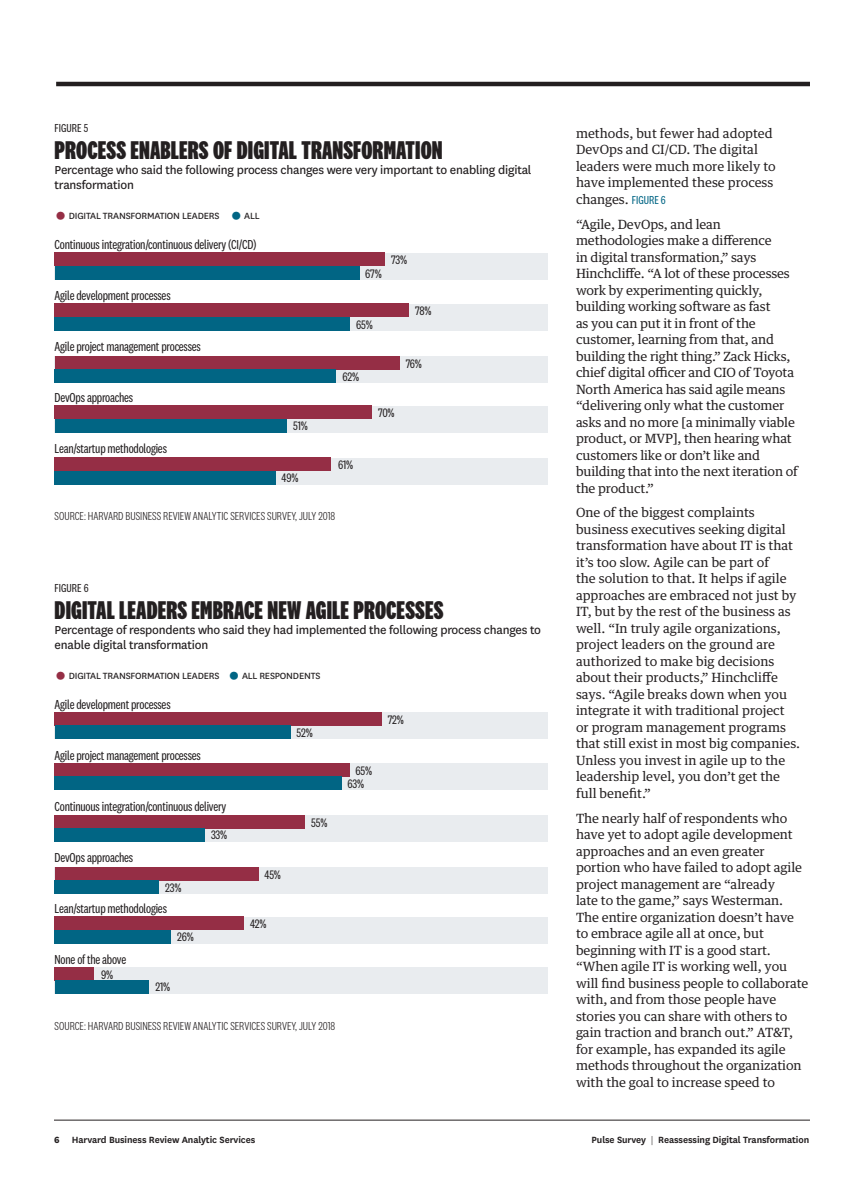
<style>
.page{position:relative;width:864px;height:1188px;background:#fff}
.page>*{position:absolute;margin:0;border:0;box-sizing:border-box;transform-origin:0 0}
.t1{font:800 26.7px "National 2 Compressed";letter-spacing:.005em;color:#231f20}
.t2{font:13.5px "National 2 Condensed";letter-spacing:-.015em;color:#231f20}
.t3{font:13.5px/15px "HBR Stationery";letter-spacing:-.015em;color:#231f20}
.t4{font:12.75px/16.5px "Guardian Text Egyp HBR";letter-spacing:-.005em;color:#231f20}
.t5{font:12.75px/13.5px "National 2 Condensed";letter-spacing:-.015em;color:#231f20}
.t6{font:300 12px "National 2 Condensed";color:#231f20}
.t7{font:12px "National 2 Condensed";color:#231f20}
.t8{font:600 10.5px "National HBR";letter-spacing:-.01em;color:#231f20}
.t9{font:10.5px "National HBR";letter-spacing:-.015em;color:#231f20}
.s1{font-family:"HBR Stationery";font-size:31.5px;color:#952e45}
.s2{font-family:"HBR Stationery";font-size:31.5px;color:#016584}
.s3{font-family:"National 2 Condensed";font-size:12px;color:#016584}
.s4{font-weight:800}
.s5{font-weight:300}
</style>
<div class="page">
<hr style="left:56px;top:82px;width:754px;height:4px;background:#231f20">
<hr style="left:54px;top:1120px;width:756px;height:1px;background:#231f20">
<div style="left:54px;top:712px;width:494px;height:27px;background:#e9ecef"></div>
<div style="left:55px;top:712px;width:327px;height:14px;background:#952e45"></div>
<div style="left:55px;top:726px;width:236px;height:13px;background:#016584"></div>
<div style="left:54px;top:763px;width:494px;height:27px;background:#e9ecef"></div>
<div style="left:54px;top:763px;width:296px;height:14px;background:#952e45"></div>
<div style="left:54px;top:777px;width:288px;height:13px;background:#016584"></div>
<div style="left:54px;top:867px;width:494px;height:27px;background:#e9ecef"></div>
<div style="left:55px;top:867px;width:203px;height:14px;background:#952e45"></div>
<div style="left:55px;top:881px;width:104px;height:13px;background:#016584"></div>
<div style="left:54px;top:917px;width:494px;height:27px;background:#e9ecef"></div>
<div style="left:55px;top:917px;width:189px;height:13px;background:#952e45"></div>
<div style="left:55px;top:930px;width:116px;height:14px;background:#016584"></div>
<div style="left:54px;top:815px;width:494px;height:27px;background:#e9ecef"></div>
<div style="left:55px;top:815px;width:250px;height:14px;background:#952e45"></div>
<div style="left:55px;top:829px;width:150px;height:13px;background:#016584"></div>
<div style="left:54px;top:967px;width:494px;height:27px;background:#e9ecef"></div>
<div style="left:55px;top:967px;width:39px;height:14px;background:#952e45"></div>
<div style="left:55px;top:981px;width:94px;height:13px;background:#016584"></div>
<div style="left:54px;top:253px;width:494px;height:27px;background:#e9ecef"></div>
<div style="left:55px;top:253px;width:330px;height:13px;background:#952e45"></div>
<div style="left:55px;top:266px;width:304px;height:14px;background:#016584"></div>
<div style="left:54px;top:304px;width:494px;height:27px;background:#e9ecef"></div>
<div style="left:54px;top:304px;width:355px;height:13px;background:#952e45"></div>
<div style="left:54px;top:317px;width:296px;height:14px;background:#016584"></div>
<div style="left:54px;top:356px;width:494px;height:27px;background:#e9ecef"></div>
<div style="left:55px;top:356px;width:345px;height:14px;background:#952e45"></div>
<div style="left:55px;top:370px;width:281px;height:13px;background:#016584"></div>
<div style="left:54px;top:406px;width:494px;height:27px;background:#e9ecef"></div>
<div style="left:55px;top:406px;width:317px;height:13px;background:#952e45"></div>
<div style="left:55px;top:419px;width:231px;height:14px;background:#016584"></div>
<div style="left:54px;top:458px;width:494px;height:27px;background:#e9ecef"></div>
<div style="left:55px;top:458px;width:276px;height:13px;background:#952e45"></div>
<div style="left:55px;top:471px;width:221px;height:14px;background:#016584"></div>
<p class="t7" style="left:55px;top:122px;width:35px">FIGURE 5</p>
<h1 class="t1" style="left:55px;top:136px;width:390px">PROCESS ENABLERS OF DIGITAL TRANSFORMATION</h1>
<p class="t3" style="left:55px;top:162px;width:478px">Percentage who said the following process changes were very important to enabling digital transformation</p>
<p class="t9" style="left:55px;top:209px;width:166px"><span class="s1">•</span> DIGITAL TRANSFORMATION LEADERS</p>
<p class="t9" style="left:230px;top:209px;width:31px"><span class="s2">•</span> ALL</p>
<p class="t2" style="left:55px;top:237px;width:204px">Continuous integration/continuous delivery (CI/CD)</p>
<p class="t2" style="left:55px;top:288px;width:118px">Agile development processes</p>
<p class="t2" style="left:55px;top:339px;width:148px">Agile project management processes</p>
<p class="t2" style="left:55px;top:390px;width:80px">DevOps approaches</p>
<p class="t2" style="left:55px;top:441px;width:114px">Lean/startup methodologies</p>
<p class="t5" style="left:391px;top:253px;width:18px">73%</p>
<p class="t5" style="left:365px;top:267px;width:18px">67%</p>
<p class="t5" style="left:415px;top:304px;width:18px">78%</p>
<p class="t5" style="left:356px;top:318px;width:18px">65%</p>
<p class="t5" style="left:406px;top:357px;width:18px">76%</p>
<p class="t5" style="left:343px;top:370px;width:18px">62%</p>
<p class="t5" style="left:378px;top:406px;width:18px">70%</p>
<p class="t5" style="left:293px;top:419px;width:16px">51%</p>
<p class="t5" style="left:338px;top:458px;width:17px">61%</p>
<p class="t5" style="left:282px;top:471px;width:18px">49%</p>
<p class="t6" style="left:55px;top:509px;width:282px">SOURCE: HARVARD BUSINESS REVIEW ANALYTIC SERVICES SURVEY, JULY 2018</p>
<p class="t7" style="left:55px;top:581px;width:36px">FIGURE 6</p>
<h1 class="t1" style="left:55px;top:595px;width:390px">DIGITAL LEADERS EMBRACE NEW AGILE PROCESSES</h1>
<p class="t3" style="left:55px;top:621px;width:488px">Percentage of respondents who said they had implemented the following process changes to enable digital transformation</p>
<p class="t9" style="left:55px;top:668px;width:166px"><span class="s1">•</span> DIGITAL TRANSFORMATION LEADERS</p>
<p class="t9" style="left:228px;top:668px;width:94px"><span class="s2">•</span> ALL RESPONDENTS</p>
<p class="t2" style="left:55px;top:697px;width:118px">Agile development processes</p>
<p class="t2" style="left:55px;top:748px;width:148px">Agile project management processes</p>
<p class="t2" style="left:55px;top:799px;width:173px">Continuous integration/continuous delivery</p>
<p class="t2" style="left:55px;top:850px;width:80px">DevOps approaches</p>
<p class="t2" style="left:55px;top:901px;width:114px">Lean/startup methodologies</p>
<p class="t2" style="left:55px;top:952px;width:73px">None of the above</p>
<p class="t5" style="left:388px;top:713px;width:18px">72%</p>
<p class="t5" style="left:297px;top:726px;width:18px">52%</p>
<p class="t5" style="left:348px;top:764px;width:26px;text-indent:8px">65%<br>63%</p>
<p class="t5" style="left:311px;top:816px;width:18px">55%</p>
<p class="t5" style="left:211px;top:828px;width:18px">33%</p>
<p class="t5" style="left:264px;top:868px;width:18px">45%</p>
<p class="t5" style="left:165px;top:881px;width:18px">23%</p>
<p class="t5" style="left:250px;top:917px;width:18px">42%</p>
<p class="t5" style="left:177px;top:930px;width:18px">26%</p>
<p class="t5" style="left:101px;top:968px;width:14px">9%</p>
<p class="t5" style="left:156px;top:980px;width:16px">21%</p>
<p class="t6" style="left:55px;top:1020px;width:282px">SOURCE: HARVARD BUSINESS REVIEW ANALYTIC SERVICES SURVEY, JULY 2018</p>
<p class="t4" style="left:576px;top:124px;width:201px">methods, but fewer had adopted<br>DevOps and CI/CD. The digital leaders were much more likely to have implemented these process changes. <span class="s3">FIGURE 6</span></p>
<p class="t4" style="left:576px;top:215px;width:223px">“Agile, DevOps, and lean methodologies make a difference<br>in digital transformation,” says Hinchcliffe. “A lot of these processes work by experimenting quickly, building working software as fast<br>as you can put it in front of the customer, learning from that, and building the right thing.” Zack Hicks, chief digital officer and CIO of Toyota North America has said agile means “delivering only what the customer asks and no more [a minimally viable product, or MVP], then hearing what customers like or don’t like and building that into the next iteration of the product.”</p>
<p class="t4" style="left:576px;top:503px;width:226px">One of the biggest complaints business executives seeking digital transformation have about IT is that it’s too slow. Agile can be part of<br>the solution to that. It helps if agile approaches are embraced not just by IT, but by the rest of the business as well. “In truly agile organizations, project leaders on the ground are authorized to make big decisions about their products,” Hinchcliffe says. “Agile breaks down when you integrate it with traditional project or program management programs that still exist in most big companies.<br>Unless you invest in agile up to the leadership level, you don’t get the full benefit.”</p>
<p class="t4" style="left:576px;top:809px;width:234px">The nearly half of respondents who have yet to adopt agile development approaches and an even greater portion who have failed to adopt agile project management are “already<br>late to the game,” says Westerman.<br>The entire organization doesn’t have to embrace agile all at once, but beginning with IT is a good start. “When agile IT is working well, you will find business people to collaborate with, and from those people have stories you can share with others to gain traction and branch out.” AT&amp;T, for example, has expanded its agile methods throughout the organization with the goal to increase speed to</p>
<p class="t8" style="left:54px;top:1133px;width:203px"><span class="s4">6</span> Harvard Business Review Analytic Services</p>
<p class="t8" style="left:592px;top:1133px;width:219px">Pulse Survey <span class="s5">|</span> Reassessing Digital Transformation</p>
</div>
